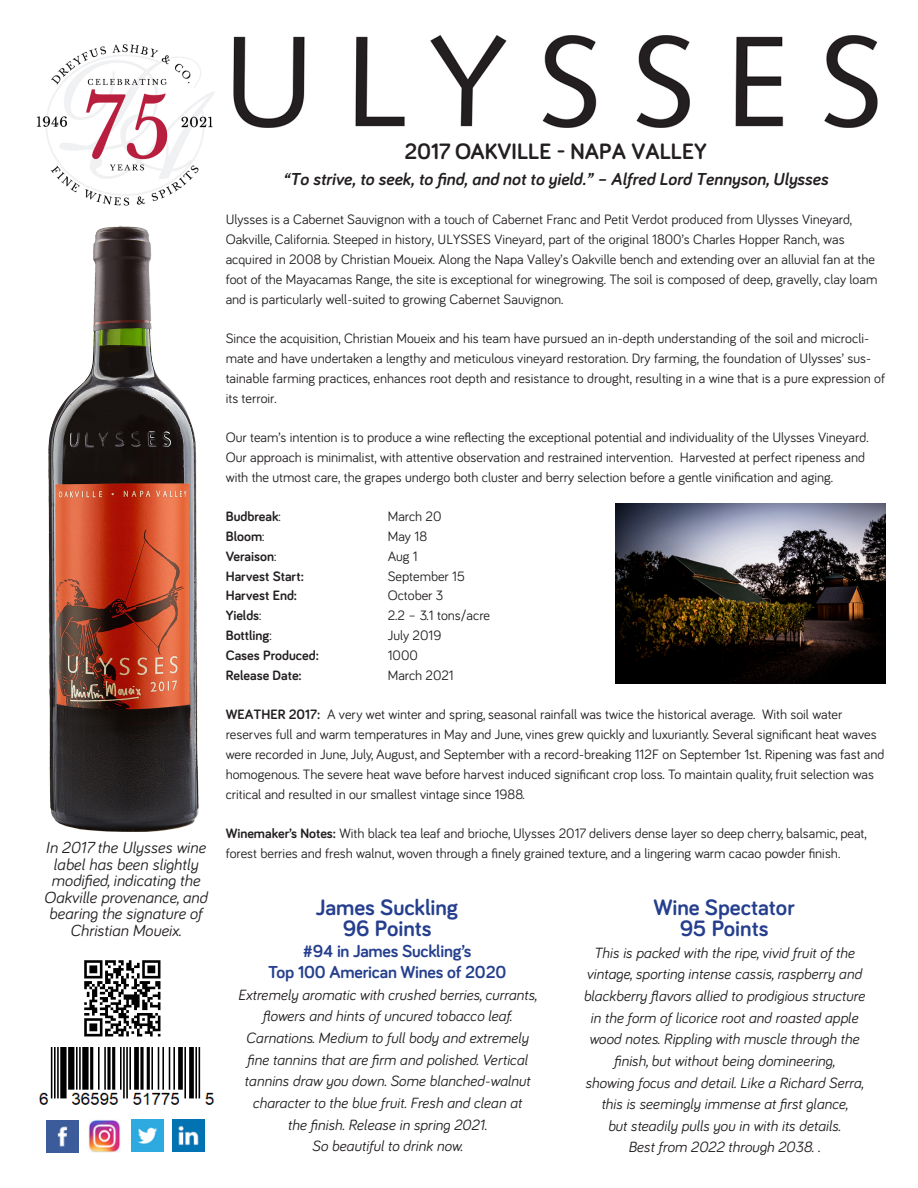
<style>
.page{position:relative;width:918px;height:1188px;background:#fff}
.page>*{position:absolute;margin:0;border:0;box-sizing:border-box;transform-origin:0 0}
.t1{font:700 22.95px "Bariol";color:#253f8e}
.t2{font:700 22.95px "Bariol";color:#231f20}
.t3{font:italic 700 17.85px "Bariol";color:#231f20}
.t4{font:700 17.85px "Bariol";letter-spacing:-.01em;color:#253f8e}
.t5{font:italic 16.5px/16.5px "Bariol";color:#231f20;text-align:center}
.t6{font:italic 15.3px/21.6px "Bariol";color:#231f20;text-align:center}
.t7{font:14.1px/19.8px "Bariol";color:#231f20}
.t8{font:700 14.1px "Bariol";color:#231f20}
.s1{font-weight:400}
.s2{font-weight:700}
</style>
<div class="page">
<img style="left:233px;top:35px;width:645px;height:93px">
<img style="left:39px;top:1048px;width:176px;height:57px">
<img style="left:84px;top:960px;width:77px;height:77px">
<img style="left:46px;top:1120px;width:32px;height:33px">
<img style="left:88px;top:1120px;width:33px;height:32px">
<img style="left:172px;top:1119px;width:33px;height:33px">
<img style="left:131px;top:1119px;width:33px;height:33px">
<img style="left:48px;top:226px;width:151px;height:605px">
<img style="left:36px;top:44px;width:179px;height:162px">
<img style="left:616px;top:504px;width:270px;height:180px">
<p class="t5" style="left:46px;top:839px;width:162px">In 2017 the Ulysses wine label has been slightly</p>
<p class="t5" style="left:44px;top:872px;width:165px">modified, indicating the<br>Oakville provenance, and bearing the signature of<br>Christian Moueix.</p>
<p class="t2" style="left:404px;top:136px;width:304px">2017 OAKVILLE - NAPA VALLEY</p>
<p class="t3" style="left:283px;top:166px;width:546px">“To strive, to seek, to find, and not to yield.” – Alfred Lord Tennyson, Ulysses</p>
<p class="t7" style="left:226px;top:209px;width:653px">Ulysses is a Cabernet Sauvignon with a touch of Cabernet Franc and Petit Verdot produced from Ulysses Vineyard, Oakville, California. Steeped in history, ULYSSES Vineyard, part of the original 1800’s Charles Hopper Ranch, was acquired in 2008 by Christian Moueix. Along the Napa Valley’s Oakville bench and extending over an alluvial fan at the foot of the Mayacamas Range, the site is exceptional for winegrowing. The soil is composed of deep, gravelly, clay loam and is particularly well-suited to growing Cabernet Sauvignon.</p>
<p class="t7" style="left:226px;top:328px;width:661px">Since the acquisition, Christian Moueix and his team have pursued an in-depth understanding of the soil and microcli&shy;mate and have undertaken a lengthy and meticulous vineyard restoration. Dry farming, the foundation of Ulysses’ sus&shy;tainable farming practices, enhances root depth and resistance to drought, resulting in a wine that is a pure expression of its terroir.</p>
<p class="t7" style="left:226px;top:427px;width:644px">Our team’s intention is to produce a wine reflecting the exceptional potential and individuality of the Ulysses Vineyard.<br>Our approach is minimalist, with attentive observation and restrained intervention. Harvested at perfect ripeness and with the utmost care, the grapes undergo both cluster and berry selection before a gentle vinification and aging.</p>
<p class="t8" style="left:226px;top:507px;width:56px">Budbreak<span class="s1">:</span></p>
<p class="t7" style="left:388px;top:506px;width:55px">March 20</p>
<p class="t8" style="left:226px;top:527px;width:40px">Bloom<span class="s1">:</span></p>
<p class="t7" style="left:388px;top:526px;width:41px">May 18</p>
<p class="t8" style="left:226px;top:547px;width:52px">Veraison<span class="s1">:</span></p>
<p class="t7" style="left:388px;top:546px;width:32px">Aug 1</p>
<p class="t8" style="left:226px;top:566px;width:80px">Harvest Start:</p>
<p class="t7" style="left:388px;top:565px;width:79px">September 15</p>
<p class="t8" style="left:226px;top:586px;width:73px">Harvest End:</p>
<p class="t7" style="left:388px;top:585px;width:57px">October 3</p>
<p class="t8" style="left:226px;top:606px;width:37px">Yields<span class="s1">:</span></p>
<p class="t7" style="left:388px;top:605px;width:104px">2.2 – 3.1 tons/acre</p>
<p class="t8" style="left:226px;top:626px;width:48px">Bottling<span class="s1">:</span></p>
<p class="t7" style="left:388px;top:625px;width:55px">July 2019</p>
<p class="t8" style="left:226px;top:646px;width:95px">Cases Produced:</p>
<p class="t7" style="left:388px;top:645px;width:32px">1000</p>
<p class="t8" style="left:226px;top:665px;width:78px">Release Date:</p>
<p class="t7" style="left:388px;top:664px;width:68px">March 2021</p>
<p class="t7" style="left:226px;top:704px;width:660px"><span class="s2">WEATHER 2017:</span> A very wet winter and spring, seasonal rainfall was twice the historical average. With soil water reserves full and warm temperatures in May and June, vines grew quickly and luxuriantly. Several significant heat waves were recorded in June, July, August, and September with a record-breaking 112F on September 1st. Ripening was fast and homogenous. The severe heat wave before harvest induced significant crop loss. To maintain quality, fruit selection was critical and resulted in our smallest vintage since 1988.</p>
<p class="t7" style="left:226px;top:823px;width:643px"><span class="s2">Winemaker’s Notes:</span> With black tea leaf and brioche, Ulysses 2017 delivers dense layer so deep cherry, balsamic, peat, forest berries and fresh walnut, woven through a finely grained texture, and a lingering warm cacao powder finish.</p>
<p class="t1" style="left:316px;top:892px;width:144px">James Suckling</p>
<p class="t1" style="left:343px;top:913px;width:90px">96 Points</p>
<p class="t4" style="left:303px;top:939px;width:170px">#94 in James Suckling’s</p>
<p class="t4" style="left:268px;top:960px;width:240px">Top 100 American Wines of 2020</p>
<p class="t6" style="left:238px;top:983px;width:301px">Extremely aromatic with crushed berries, currants, flowers and hints of uncured tobacco leaf.</p>
<p class="t6" style="left:246px;top:1026px;width:284px">Carnations. Medium to full body and extremely</p>
<p class="t6" style="left:247px;top:1048px;width:282px">fine tannins that are firm and polished. Vertical</p>
<p class="t6" style="left:244px;top:1070px;width:287px">tannins draw you down. Some blanched-walnut</p>
<p class="t6" style="left:253px;top:1091px;width:271px">character to the blue fruit. Fresh and clean at</p>
<p class="t6" style="left:287px;top:1113px;width:201px">the finish. Release in spring 2021.</p>
<p class="t6" style="left:312px;top:1134px;width:152px">So beautiful to drink now.</p>
<p class="t1" style="left:654px;top:892px;width:143px">Wine Spectator</p>
<p class="t1" style="left:680px;top:913px;width:90px">95 Points</p>
<p class="t6" style="left:594px;top:941px;width:262px">This is packed with the ripe, vivid fruit of the</p>
<p class="t6" style="left:587px;top:963px;width:277px">vintage, sporting intense cassis, raspberry and</p>
<p class="t6" style="left:583px;top:984px;width:283px">blackberry flavors allied to prodigious structure</p>
<p class="t6" style="left:590px;top:1006px;width:269px">in the form of licorice root and roasted apple</p>
<p class="t6" style="left:589px;top:1028px;width:272px">wood notes. Rippling with muscle through the</p>
<p class="t6" style="left:614px;top:1049px;width:223px">finish, but without being domineering,</p>
<p class="t6" style="left:585px;top:1071px;width:280px">showing focus and detail. Like a Richard Serra,</p>
<p class="t6" style="left:601px;top:1092px;width:248px">this is seemingly immense at first glance,</p>
<p class="t6" style="left:608px;top:1114px;width:234px">but steadily pulls you in with its details.</p>
<p class="t6" style="left:628px;top:1136px;width:194px">Best from 2022 through 2038. .</p>
</div>
